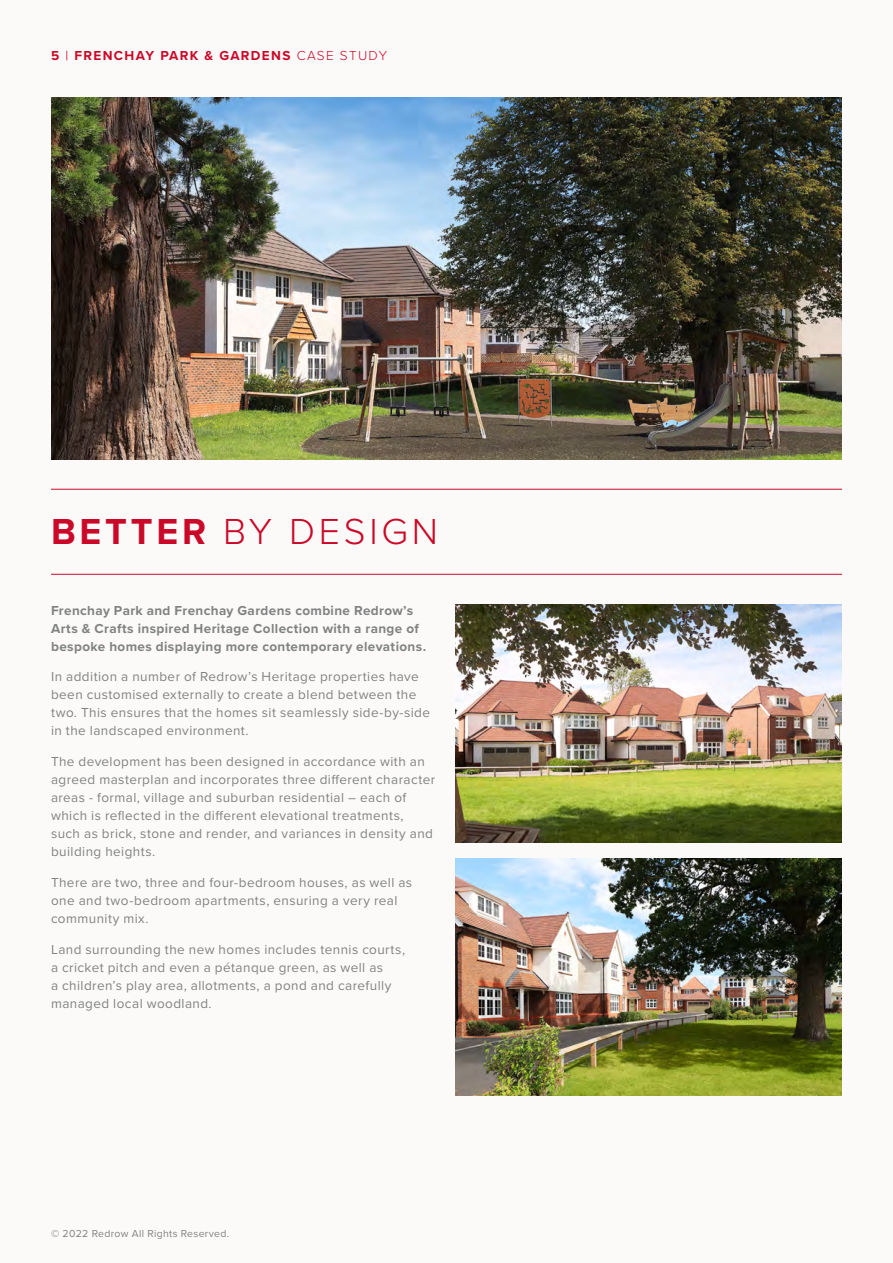
<style>
.page{position:relative;width:893px;height:1263px;background:#fbfaf9}
.page>*{position:absolute;margin:0;border:0;box-sizing:border-box;transform-origin:0 0}
.t1{font:300 37.5px "Proxima Nova";letter-spacing:.1em;color:#ca0928}
.t2{font:13.5px/18px "Proxima Nova";letter-spacing:.03em;color:#818282}
.t3{font:700 13.5px/18px "Proxima Nova";letter-spacing:.03em;color:#818282}
.t4{font:700 13.5px "Proxima Nova";letter-spacing:.1em;color:#ca0928}
.t5{font:10.5px "Proxima Nova";letter-spacing:.03em;color:#828282}
.s1{font-weight:400}
.s2{font-weight:300}
.s3{font-weight:700}
</style>
<div class="page">
<img style="left:51px;top:98px;width:791px;height:361px">
<hr style="left:51px;top:574px;width:791px;height:1px;background:#ca0928">
<hr style="left:51px;top:489px;width:791px;height:1px;background:#ca0928">
<img style="left:455px;top:605px;width:387px;height:237px">
<img style="left:455px;top:858px;width:387px;height:238px">
<p class="t4" style="left:51px;top:45px;width:338px">5 <span class="s1">|</span> FRENCHAY PARK &amp; GARDENS <span class="s2">CASE STUDY</span></p>
<h1 class="t1" style="left:51px;top:504px;width:389px"><span class="s3">BETTER</span> BY DESIGN</h1>
<p class="t3" style="left:51px;top:601px;width:377px">Frenchay Park and Frenchay Gardens combine Redrow’s<br>Arts &amp; Crafts inspired Heritage Collection with a range of bespoke homes displaying more contemporary elevations.</p>
<p class="t2" style="left:51px;top:667px;width:380px">In addition a number of Redrow’s Heritage properties have been customised externally to create a blend between the two. This ensures that the homes sit seamlessly side-by-side in the landscaped environment.</p>
<p class="t2" style="left:51px;top:752px;width:386px">The development has been designed in accordance with an agreed masterplan and incorporates three different character areas - formal, village and suburban residential – each of which is reflected in the different elevational treatments, such as brick, stone and render, and variances in density and building heights.</p>
<p class="t2" style="left:51px;top:873px;width:363px">There are two, three and four-bedroom houses, as well as one and two-bedroom apartments, ensuring a very real community mix.</p>
<p class="t2" style="left:51px;top:939px;width:356px">Land surrounding the new homes includes tennis courts, a cricket pitch and even a pétanque green, as well as<br>a children’s play area, allotments, a pond and carefully managed local woodland.</p>
<p class="t5" style="left:51px;top:1226px;width:180px">© 2022 Redrow All Rights Reserved.</p>
</div>
